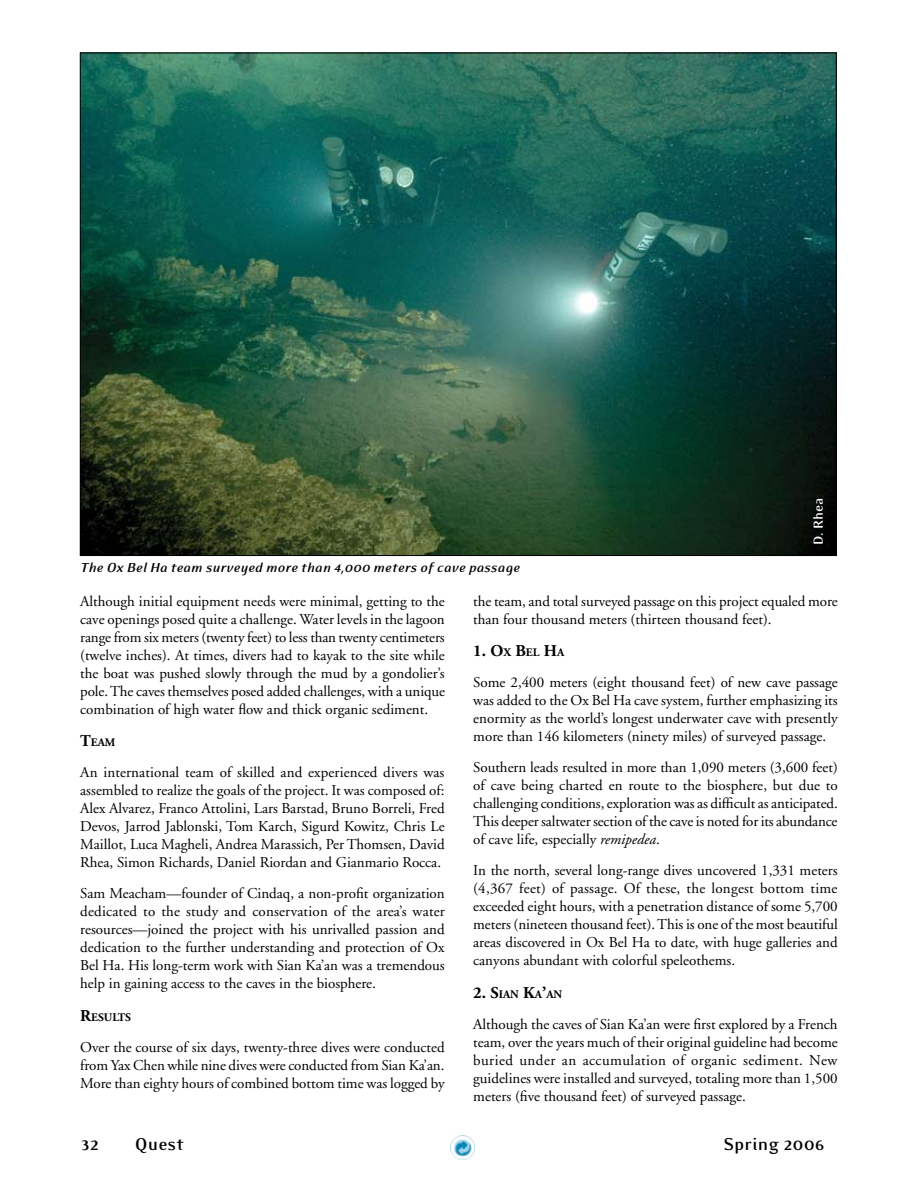
<style>
.page{position:relative;width:918px;height:1188px;background:#fff}
.page>*{position:absolute;margin:0;border:0;box-sizing:border-box;transform-origin:0 0}
.t1{font:700 19.5px "Eidetic Modern";color:#000}
.t2{font:700 16.5px "Adobe Garamond";color:#000}
.t3{font:15px/18px "Adobe Garamond";color:#000;text-align:justify}
.t4{font:italic 700 15px "Eidetic Modern";color:#000}
.t5{font:700 15px "Eidetic Modern";color:#fff}
.t6{font:700 11.55px "Adobe Garamond";color:#000}
.s1{font-size:16.5px}
.s2{font-size:11.55px}
.s3{font-style:italic}
</style>
<div class="page">
<img style="left:451px;top:1135px;width:24px;height:24px">
<img style="left:82px;top:55px;width:752px;height:499px">
<p class="t4" style="left:80px;top:559px;width:441px">The Ox Bel Ha team surveyed more than 4,000 meters of cave passage</p>
<p class="t5" style="left:810px;top:545px;width:49px;rotate:-90deg">D. Rhea</p>
<p class="t3" style="left:80px;top:592px;width:366px">Although initial equipment needs were minimal, getting to the cave openings posed quite a challenge. Water levels in the lagoon range from six meters (twenty feet) to less than twenty centimeters (twelve inches). At times, divers had to kayak to the site while the boat was pushed slowly through the mud by a gondolier’s pole. The caves themselves posed added challenges, with a unique combination of high water flow and thick organic sediment.</p>
<p class="t6" style="left:80px;top:736px;width:37px"><span class="s1">T</span>EAM</p>
<p class="t3" style="left:80px;top:764px;width:366px">An international team of skilled and experienced divers was assembled to realize the goals of the project. It was composed of:<br>Alex Alvarez, Franco Attolini, Lars Barstad, Bruno Borreli, Fred Devos, Jarrod Jablonski, Tom Karch, Sigurd Kowitz, Chris Le Maillot, Luca Magheli, Andrea Marassich, Per Thomsen, David Rhea, Simon Richards, Daniel Riordan and Gianmario Rocca.</p>
<p class="t3" style="left:80px;top:885px;width:366px">Sam Meacham—founder of Cindaq, a non-profit organization dedicated to the study and conservation of the area’s water resources—joined the project with his unrivalled passion and dedication to the further understanding and protection of Ox Bel Ha. His long-term work with Sian Ka’an was a tremendous help in gaining access to the caves in the biosphere.</p>
<p class="t6" style="left:80px;top:1011px;width:52px"><span class="s1">R</span>ESULTS</p>
<p class="t3" style="left:80px;top:1039px;width:366px">Over the course of six days, twenty-three dives were conducted from Yax Chen while nine dives were conducted from Sian Ka’an.<br>More than eighty hours of combined bottom time was logged by</p>
<p class="t3" style="left:473px;top:592px;width:366px">the team, and total surveyed passage on this project equaled more than four thousand meters (thirteen thousand feet).</p>
<p class="t2" style="left:473px;top:642px;width:93px">1. O<span class="s2">X</span> B<span class="s2">EL</span> H<span class="s2">A</span></p>
<p class="t3" style="left:473px;top:674px;width:366px">Some 2,400 meters (eight thousand feet) of new cave passage was added to the Ox Bel Ha cave system, further emphasizing its enormity as the world’s longest underwater cave with presently more than 146 kilometers (ninety miles) of surveyed passage.</p>
<p class="t3" style="left:473px;top:759px;width:366px">Southern leads resulted in more than 1,090 meters (3,600 feet) of cave being charted en route to the biosphere, but due to challenging conditions, exploration was as difficult as anticipated.<br>This deeper saltwater section of the cave is noted for its abundance of cave life, especially <span class="s3">remipedea</span>.</p>
<p class="t3" style="left:473px;top:862px;width:366px">In the north, several long-range dives uncovered 1,331 meters (4,367 feet) of passage. Of these, the longest bottom time exceeded eight hours, with a penetration distance of some 5,700 meters (nineteen thousand feet). This is one of the most beautiful areas discovered in Ox Bel Ha to date, with huge galleries and canyons abundant with colorful speleothems.</p>
<p class="t6" style="left:473px;top:988px;width:90px"><span class="s1">2. S</span>IAN <span class="s1">K</span>A<span class="s1">’</span>AN</p>
<p class="t3" style="left:473px;top:1016px;width:366px">Although the caves of Sian Ka’an were first explored by a French team, over the years much of their original guideline had become buried under an accumulation of organic sediment. New guidelines were installed and surveyed, totaling more than 1,500 meters (five thousand feet) of surveyed passage.</p>
<h1 class="t1" style="left:81px;top:1134px;width:20px">3 2</h1>
<h1 class="t1" style="left:135px;top:1134px;width:51px">Quest</h1>
<h1 class="t1" style="left:723px;top:1134px;width:103px">Spring 2006</h1>
</div>
